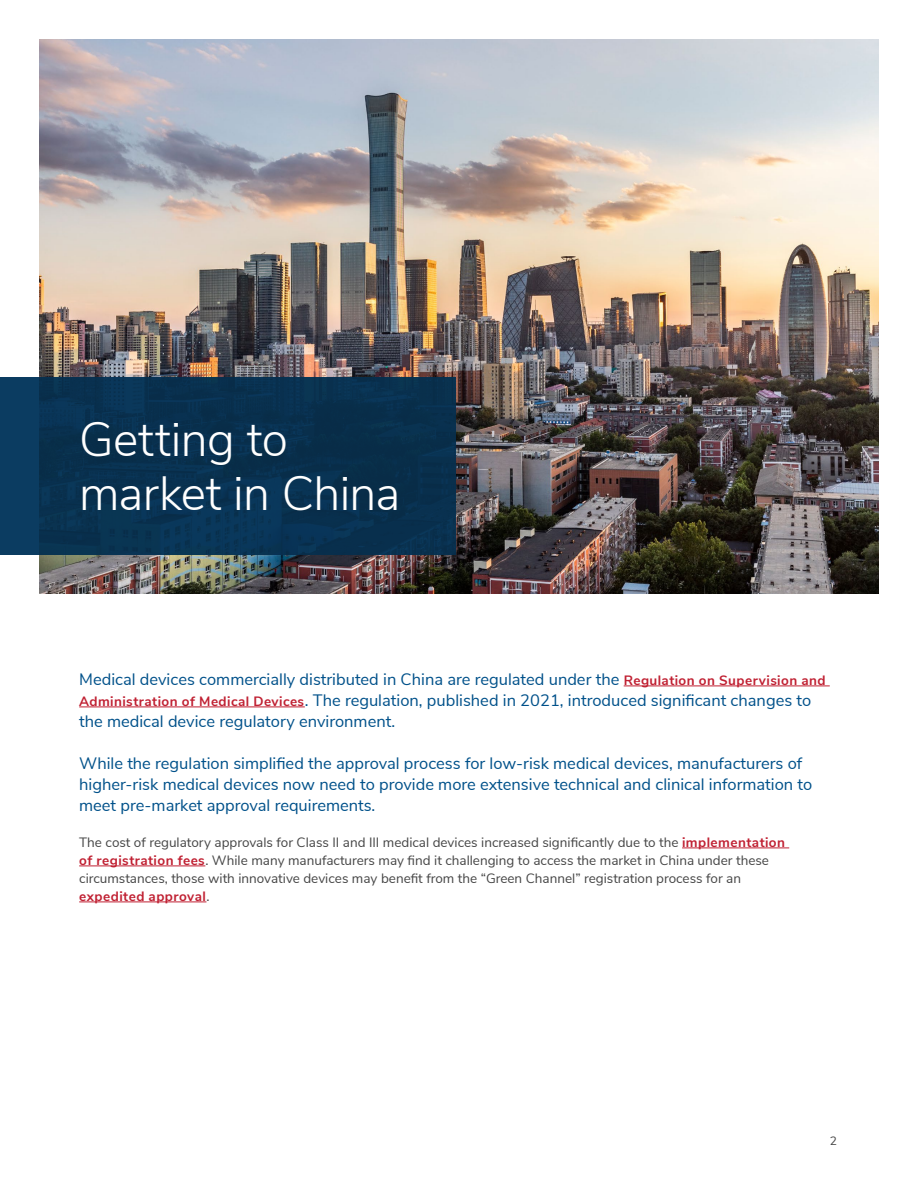
<style>
.page{position:relative;width:918px;height:1188px;background:#fff}
.page>*{position:absolute;margin:0;border:0;box-sizing:border-box;transform-origin:0 0}
.t1{font:300 48px/54px "Nunito Sans";letter-spacing:-.015em;color:#fff}
.t2{font:16.5px/21px "Nunito Sans";color:#00518a}
.t3{font:13.5px/18px "Nunito Sans";color:#454545}
.t4{font:12px "Nunito Sans";color:#454545}
.s1{font-weight:700;font-size:13.5px;color:#c02032}
.s2{font-weight:700;color:#c02032}
</style>
<div class="page">
<img style="left:40px;top:40px;width:838px;height:554px">
<hr style="left:624px;top:686px;width:206px;height:1px;background:#c02032">
<hr style="left:79px;top:707px;width:226px;height:1px;background:#c02032">
<hr style="left:682px;top:848px;width:107px;height:1px;background:#c02032">
<hr style="left:79px;top:866px;width:126px;height:1px;background:#c02032">
<hr style="left:79px;top:902px;width:127px;height:1px;background:#c02032">
<div style="left:0;top:377px;width:455px;height:177px;background:linear-gradient(to right,#0a3657,#082e4b)"></div>
<h1 class="t1" style="left:79px;top:409px;width:323px">Getting to market in China</h1>
<p class="t2" style="left:79px;top:668px;width:748px">Medical devices commercially distributed in China are regulated under the <span class="s1">Regulation on Supervision and<br>Administration of Medical Devices</span>. The regulation, published in 2021, introduced significant changes to the medical device regulatory environment.</p>
<p class="t2" style="left:79px;top:752px;width:735px">While the regulation simplified the approval process for low-risk medical devices, manufacturers of higher-risk medical devices now need to provide more extensive technical and clinical information to meet pre-market approval requirements.</p>
<p class="t3" style="left:79px;top:832px;width:707px">The cost of regulatory approvals for Class II and III medical devices increased significantly due to the <span class="s2">implementation of registration fees</span>. While many manufacturers may find it challenging to access the market in China under these circumstances, those with innovative devices may benefit from the “Green Channel” registration process for an <span class="s2">expedited approval</span>.</p>
<p class="t4" style="left:830px;top:1133px;width:9px">2</p>
</div>
